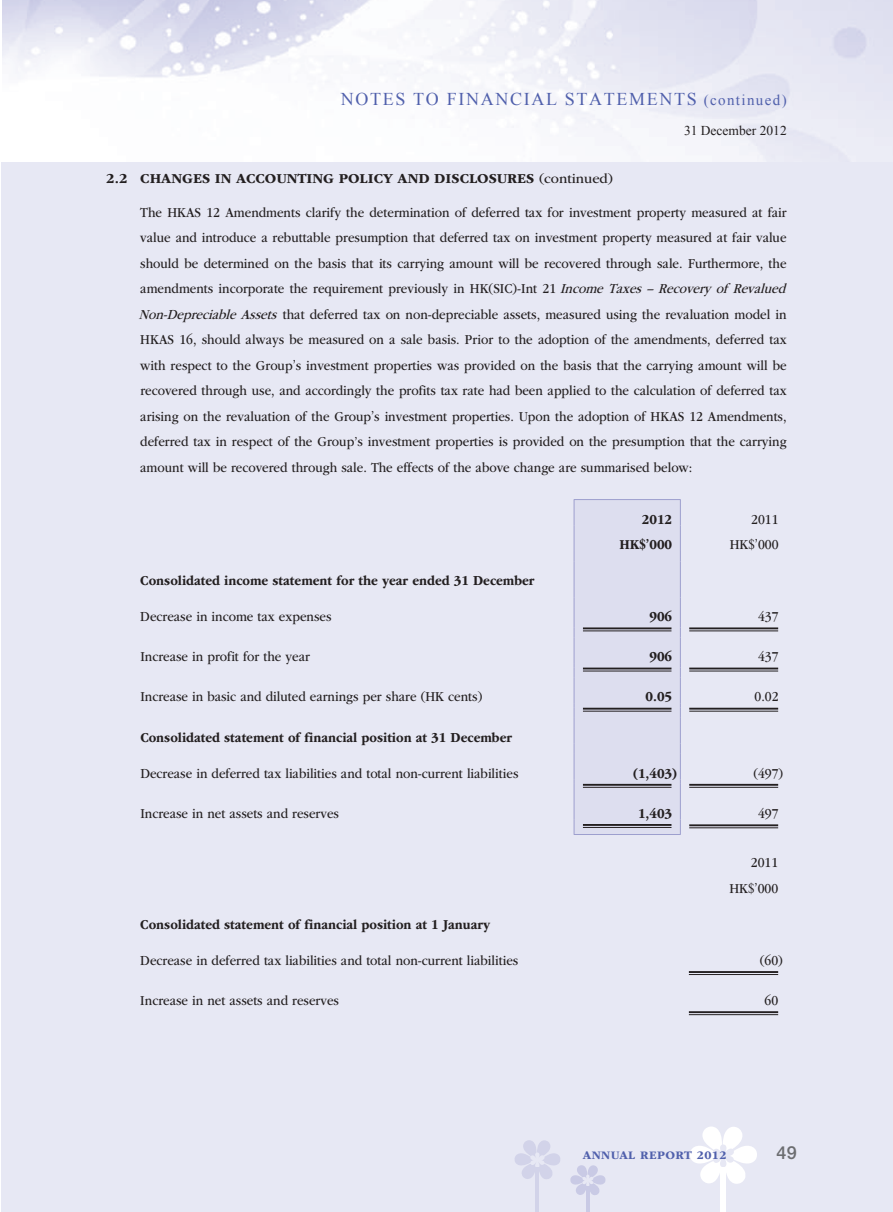
<style>
.page{position:relative;width:893px;height:1212px;background:#fff}
.page>*{position:absolute;margin:0;border:0;box-sizing:border-box;transform-origin:0 0}
.t1{font:18px "Times New Roman";letter-spacing:.095em;color:#5060ac}
.t2{font:500 18px "Helvetica Neue LT Std";color:#6c6d70}
.t3{font:14.25px/25.5px "ITC Garamond Std";color:#231f20;scale:.9 1}
.t4{font:700 14.25px "ITC Garamond Std";color:#231f20;scale:.9 1}
.t5{font:700 14.25px "ITC Garamond Std";color:#231f20}
.t6{font:13.5px "Times New Roman";color:#231f20}
.t7{font:700 12px "ITC Garamond Std";letter-spacing:.03em;color:#5060ac}
.s1{font-size:15px}
.s2{font-weight:400}
.s3{font-style:italic}
.s4{font-family:"Times LT Std"}
</style>
<div class="page">
<img style="left:3px;top:0;width:890px;height:163px">
<div style="left:1px;top:163px;width:892px;height:1049px;background:#e7e8f4"></div>
<hr style="left:535px;top:1168px;width:4px;height:44px;background:#d2d3e9">
<svg style="left:515px;top:1140px;width:45px;height:39px"></svg>
<div style="left:720px;top:1167px;width:6px;height:45px;background:#fff"></div>
<svg style="left:690px;top:1126px;width:67px;height:58px"></svg>
<hr style="left:586px;top:1186px;width:3px;height:26px;background:#c9cae5">
<svg style="left:570px;top:1165px;width:36px;height:30px"></svg>
<div style="left:574px;top:499px;width:107px;height:335px;background:#dddeef"></div>
<hr style="left:574px;top:834px;width:107px;height:1px;background:#9d9fce">
<hr style="left:583px;top:627px;width:88px;height:2px;background:#231f20">
<hr style="left:583px;top:630px;width:88px;height:1px;background:#231f20">
<hr style="left:689px;top:627px;width:89px;height:2px;background:#231f20">
<hr style="left:689px;top:630px;width:89px;height:1px;background:#231f20">
<hr style="left:583px;top:667px;width:88px;height:2px;background:#231f20">
<hr style="left:583px;top:671px;width:88px;height:1px;background:#231f20">
<hr style="left:689px;top:667px;width:89px;height:2px;background:#231f20">
<hr style="left:689px;top:671px;width:89px;height:1px;background:#231f20">
<hr style="left:583px;top:708px;width:88px;height:1px;background:#231f20">
<hr style="left:583px;top:711px;width:88px;height:1px;background:#231f20">
<hr style="left:689px;top:708px;width:89px;height:1px;background:#231f20">
<hr style="left:689px;top:711px;width:89px;height:1px;background:#231f20">
<hr style="left:583px;top:784px;width:88px;height:2px;background:#231f20">
<hr style="left:583px;top:787px;width:88px;height:1px;background:#231f20">
<hr style="left:689px;top:784px;width:89px;height:2px;background:#231f20">
<hr style="left:689px;top:787px;width:89px;height:1px;background:#231f20">
<hr style="left:583px;top:824px;width:88px;height:2px;background:#231f20">
<hr style="left:583px;top:827px;width:88px;height:1px;background:#231f20">
<hr style="left:689px;top:824px;width:89px;height:2px;background:#231f20">
<hr style="left:689px;top:827px;width:89px;height:1px;background:#231f20">
<hr style="left:689px;top:971px;width:89px;height:2px;background:#231f20">
<hr style="left:689px;top:974px;width:89px;height:1px;background:#231f20">
<hr style="left:689px;top:1011px;width:89px;height:2px;background:#231f20">
<hr style="left:689px;top:1014px;width:89px;height:1px;background:#231f20">
<p class="t1" style="left:341px;top:87px;width:447px">NOTES TO FINANCIAL STATEMENTS <span class="s1">(CONTINUED)</span></p>
<p class="t6" style="left:684px;top:122px;width:104px">31 DECEMBER 2012</p>
<p class="t5" style="left:106px;top:170px;width:508px">2.2 CHANGES IN ACCOUNTING POLICY AND DISCLOSURES <span class="s2">(continued)</span></p>
<p class="t3" style="left:139px;top:200px;width:724px">The HKAS 12 Amendments clarify the determination of deferred tax for investment property measured at fair value and introduce a rebuttable presumption that deferred tax on investment property measured at fair value should be determined on the basis that its carrying amount will be recovered through sale. Furthermore, the amendments incorporate the requirement previously in HK(SIC)-Int 21 <span class="s3">IncomeTaxes–Recovery of Revalued Non-DepreciableAssets</span> that deferred tax on non-depreciable assets, measured using the revaluation model in HKAS 16, should always be measured on a sale basis. Prior to the adoption of the amendments, deferred tax with respect to the Group’s investment properties was provided on the basis that the carrying amount will be recovered through use, and accordingly the profits tax rate had been applied to the calculation of deferred tax arising on the revaluation of the Group’s investment properties. Upon the adoption of HKAS 12 Amendments, deferred tax in respect of the Group’s investment properties is provided on the presumption that the carrying amount will be recovered through sale. The effects of the above change are summarised below:</p>
<p class="t4" style="left:642px;top:511px;width:35px">2012</p>
<p class="t3" style="left:751px;top:506px;width:32px">2011</p>
<p class="t4" style="left:619px;top:537px;width:60px">HK<span class="s4">$</span>’000</p>
<p class="t3" style="left:730px;top:532px;width:56px">HK<span class="s4">$</span>’000</p>
<p class="t4" style="left:140px;top:573px;width:440px">Consolidated income statement for the year ended 31 December</p>
<p class="t3" style="left:140px;top:604px;width:214px">Decrease in income tax expenses</p>
<p class="t4" style="left:649px;top:609px;width:27px">906</p>
<p class="t3" style="left:758px;top:604px;width:24px">437</p>
<p class="t3" style="left:140px;top:644px;width:190px">Increase in profit for the year</p>
<p class="t4" style="left:649px;top:649px;width:27px">906</p>
<p class="t3" style="left:758px;top:644px;width:24px">437</p>
<p class="t3" style="left:140px;top:684px;width:382px">Increase in basic and diluted earnings per share (HK cents)</p>
<p class="t4" style="left:646px;top:689px;width:31px">0.05</p>
<p class="t3" style="left:754px;top:684px;width:28px">0.02</p>
<p class="t4" style="left:140px;top:729px;width:415px">Consolidated statement of financial position at 31 December</p>
<p class="t3" style="left:140px;top:760px;width:422px">Decrease in deferred tax liabilities and total non-current liabilities</p>
<p class="t4" style="left:633px;top:765px;width:50px">(1,403)</p>
<p class="t3" style="left:753px;top:760px;width:35px">(497)</p>
<p class="t3" style="left:140px;top:800px;width:222px">Increase in net assets and reserves</p>
<p class="t4" style="left:638px;top:805px;width:40px">1,403</p>
<p class="t3" style="left:758px;top:800px;width:24px">497</p>
<p class="t3" style="left:729px;top:850px;width:56px;text-align:right">2011<br>HK<span class="s4">$</span>’000</p>
<p class="t4" style="left:140px;top:916px;width:390px">Consolidated statement of financial position at 1 January</p>
<p class="t3" style="left:140px;top:948px;width:422px">Decrease in deferred tax liabilities and total non-current liabilities</p>
<p class="t3" style="left:760px;top:948px;width:27px">(60)</p>
<p class="t3" style="left:140px;top:988px;width:222px">Increase in net assets and reserves</p>
<p class="t3" style="left:764px;top:988px;width:17px">60</p>
<p class="t7" style="left:583px;top:1148px;width:145px">ANNUAL REPORT 2012</p>
<p class="t2" style="left:776px;top:1142px;width:22px">49</p>
</div>
